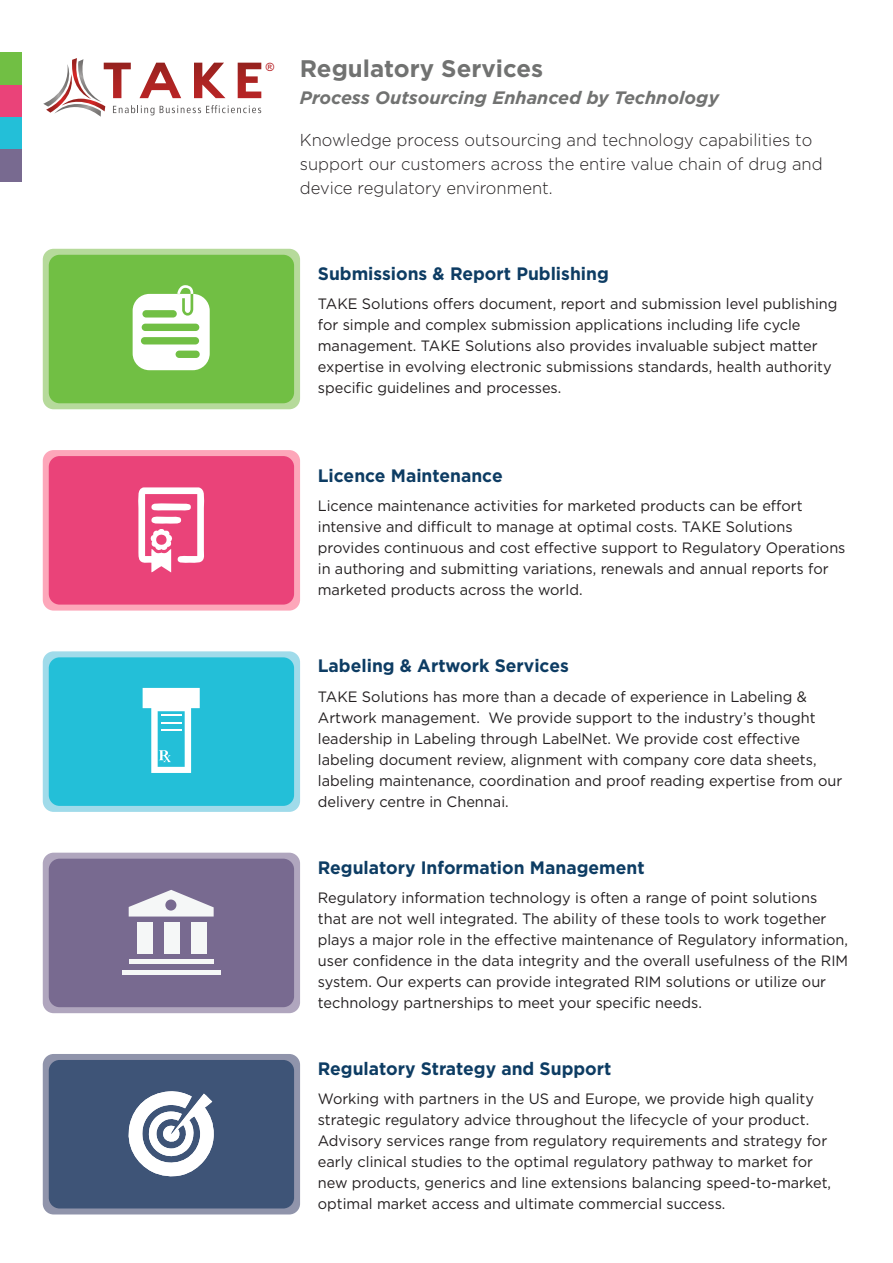
<style>
.page{position:relative;width:893px;height:1263px;background:#fff}
.page>*{position:absolute;margin:0;border:0;box-sizing:border-box;transform-origin:0 0}
.t1{font:700 24px "Gotham";color:#717271}
.t2{font:700 18px "Gotham";color:#0d3c63}
.t3{font:italic 700 18px "Gotham";color:#717271}
.t4{font:300 17.25px/24px "Gotham";color:#231f20;scale:.96 1}
.t5{font:15px/21px "Gotham";color:#231f20}
.t6{font:11.4px "Arial";color:#b4181d}
</style>
<div class="page">
<div style="left:0;top:53px;width:21px;height:32px;background:#71bf44"></div>
<div style="left:0;top:85px;width:21px;height:32px;background:#ea4379"></div>
<div style="left:0;top:117px;width:21px;height:32px;background:#23bfd8"></div>
<div style="left:0;top:149px;width:21px;height:33px;background:#786a90"></div>
<svg style="left:43px;top:249px;width:257px;height:160px;background:#b3d897"></svg>
<div style="left:49px;top:255px;width:245px;height:148px;background:#71bf44;border-radius:11px"></div>
<svg style="left:133px;top:285px;width:77px;height:85px"></svg>
<div style="left:43px;top:651px;width:257px;height:161px;background:#a0dbea;border-radius:11px"></div>
<div style="left:49px;top:657px;width:245px;height:149px;background:#23bfd8;border-radius:11px"></div>
<svg style="left:143px;top:688px;width:57px;height:85px"></svg>
<div style="left:43px;top:1054px;width:257px;height:160px;background:#9094ab;border-radius:11px"></div>
<div style="left:49px;top:1060px;width:245px;height:148px;background:#3e5477;border-radius:11px"></div>
<svg style="left:128px;top:1091px;width:86px;height:86px"></svg>
<div style="left:43px;top:450px;width:257px;height:161px;background:#fda7ba;border-radius:11px"></div>
<div style="left:49px;top:456px;width:245px;height:149px;background:#ea4379;border-radius:11px"></div>
<svg style="left:138px;top:487px;width:67px;height:85px"></svg>
<div style="left:43px;top:853px;width:257px;height:160px;background:#b0a6be;border-radius:11px"></div>
<div style="left:49px;top:859px;width:245px;height:148px;background:#786a90;border-radius:11px"></div>
<div style="left:137px;top:922px;width:15px;height:32px;background:#f5f7f7"></div>
<div style="left:164px;top:922px;width:15px;height:32px;background:#f5f7f7"></div>
<div style="left:191px;top:922px;width:15px;height:32px;background:#f5f7f7"></div>
<div style="left:129px;top:959px;width:84px;height:5px;background:#f5f7f7"></div>
<div style="left:122px;top:970px;width:98px;height:5px;background:#f5f7f7"></div>
<svg style="left:129px;top:890px;width:85px;height:26px"></svg>
<svg style="left:43px;top:58px;width:218px;height:59px"></svg>
<p class="t6" style="left:266px;top:59px;width:10px">®</p>
<p class="t1" style="left:300px;top:52px;width:245px">Regulatory Services</p>
<p class="t3" style="left:300px;top:85px;width:421px">Process Outsourcing Enhanced by Technology</p>
<p class="t4" style="left:300px;top:127px;width:546px">Knowledge process outsourcing and technology capabilities to support our customers across the entire value chain of drug and device regulatory environment.</p>
<p class="t2" style="left:318px;top:262px;width:292px">Submissions &amp; Report Publishing</p>
<p class="t5" style="left:318px;top:293px;width:521px">TAKE Solutions offers document, report and submission level publishing for simple and complex submission applications including life cycle management. TAKE Solutions also provides invaluable subject matter expertise in evolving electronic submissions standards, health authority specific guidelines and processes.</p>
<p class="t2" style="left:318px;top:463px;width:186px">Licence Maintenance</p>
<p class="t5" style="left:318px;top:495px;width:529px">Licence maintenance activities for marketed products can be effort intensive and difficult to manage at optimal costs. TAKE Solutions provides continuous and cost effective support to Regulatory Operations in authoring and submitting variations, renewals and annual reports for marketed products across the world.</p>
<p class="t2" style="left:318px;top:654px;width:252px">Labeling &amp; Artwork Services</p>
<p class="t5" style="left:318px;top:685px;width:526px">TAKE Solutions has more than a decade of experience in Labeling &amp; Artwork management. We provide support to the industry’s thought leadership in Labeling through LabelNet. We provide cost effective labeling document review, alignment with company core data sheets, labeling maintenance, coordination and proof reading expertise from our delivery centre in Chennai.</p>
<p class="t2" style="left:318px;top:855px;width:328px">Regulatory Information Management</p>
<p class="t5" style="left:318px;top:887px;width:532px">Regulatory information technology is often a range of point solutions that are not well integrated. The ability of these tools to work together plays a major role in the effective maintenance of Regulatory information, user confidence in the data integrity and the overall usefulness of the RIM system. Our experts can provide integrated RIM solutions or utilize our technology partnerships to meet your specific needs.</p>
<p class="t2" style="left:318px;top:1056px;width:295px">Regulatory Strategy and Support</p>
<p class="t5" style="left:318px;top:1088px;width:515px">Working with partners in the US and Europe, we provide high quality strategic regulatory advice throughout the lifecycle of your product.<br>Advisory services range from regulatory requirements and strategy for early clinical studies to the optimal regulatory pathway to market for new products, generics and line extensions balancing speed-to-market, optimal market access and ultimate commercial success.</p>
</div>
